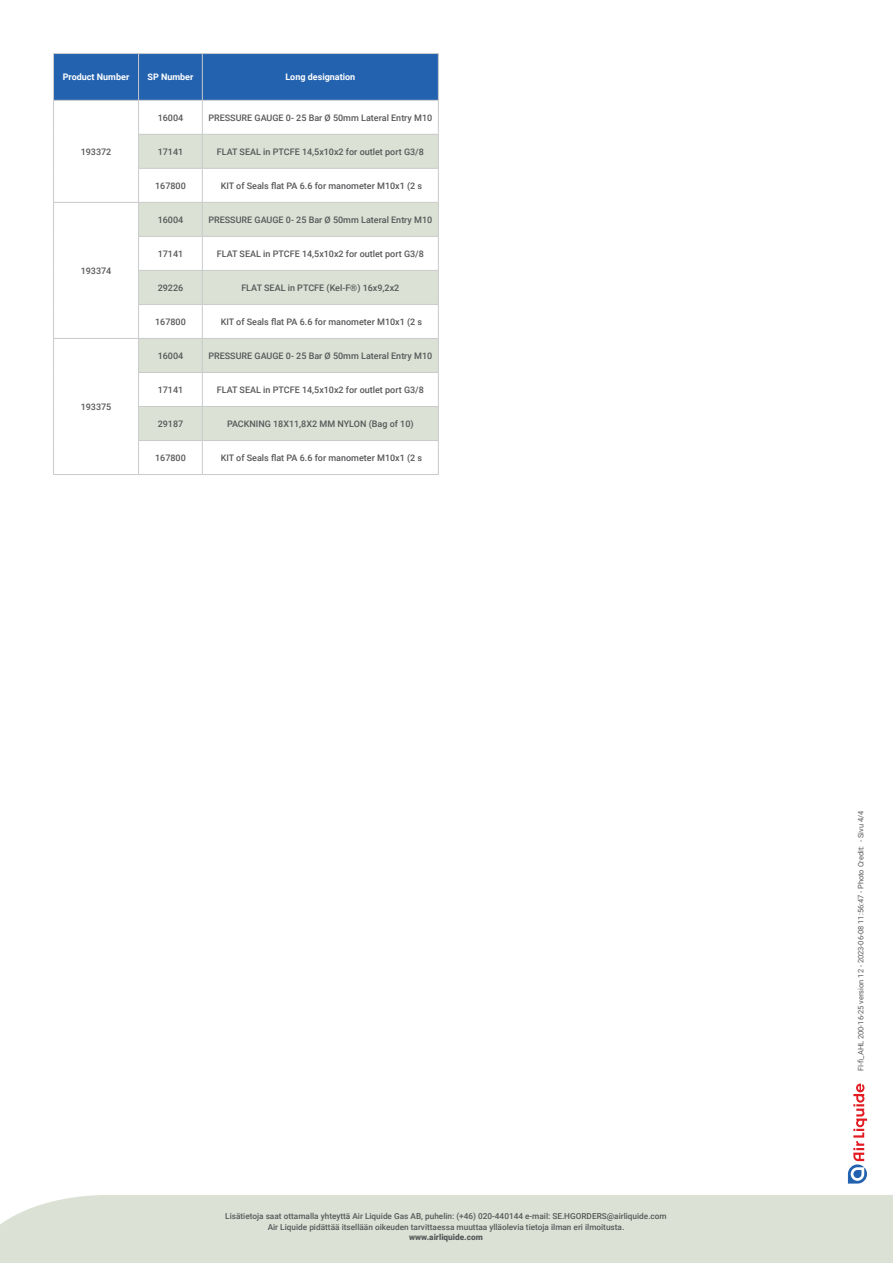
<style>
.page{position:relative;width:893px;height:1263px;background:#fff}
.page>*{position:absolute;margin:0;border:0;box-sizing:border-box;transform-origin:0 0}
.Tableau_texte_intéri{font:500 9px "Roboto";color:#57585a}
.Tableau_entete_blanc{font:700 9px "Roboto";color:#fff}
.t1{font:500 8.25px/10.5px "Roboto";color:#57585a;text-align:center}
.t2{font:900 8.25px "Roboto";color:#57585a}
.t3{font:7.5px "Roboto";color:#57585a}
</style>
<div class="page">
<div style="left:0;top:1195px;width:893px;height:68px;background:#dbe1d4"></div>
<svg style="left:848px;top:1083px;width:19px;height:100px"></svg>
<div style="left:54px;top:54px;width:384px;height:46px;background:#2362af"></div>
<svg style="left:139px;top:135px;width:299px;height:305px;fill:#dbe1d4"></svg>
<hr style="left:202px;top:101px;width:1px;height:33px;background:#c9cacc">
<hr style="left:138px;top:134px;width:64px;height:1px;background:#c9cacc">
<hr style="left:202px;top:135px;width:1px;height:33px;background:#c9cacc">
<hr style="left:138px;top:168px;width:64px;height:1px;background:#c9cacc">
<hr style="left:202px;top:169px;width:1px;height:33px;background:#c9cacc">
<hr style="left:139px;top:202px;width:63px;height:1px;background:#c9cacc">
<hr style="left:202px;top:203px;width:1px;height:33px;background:#c9cacc">
<hr style="left:138px;top:236px;width:64px;height:1px;background:#c9cacc">
<hr style="left:202px;top:237px;width:1px;height:33px;background:#c9cacc">
<hr style="left:138px;top:270px;width:64px;height:1px;background:#c9cacc">
<hr style="left:202px;top:271px;width:1px;height:33px;background:#c9cacc">
<hr style="left:138px;top:304px;width:64px;height:1px;background:#c9cacc">
<hr style="left:202px;top:305px;width:1px;height:33px;background:#c9cacc">
<hr style="left:139px;top:338px;width:63px;height:1px;background:#c9cacc">
<hr style="left:202px;top:339px;width:1px;height:33px;background:#c9cacc">
<hr style="left:138px;top:372px;width:64px;height:1px;background:#c9cacc">
<hr style="left:202px;top:373px;width:1px;height:33px;background:#c9cacc">
<hr style="left:138px;top:406px;width:64px;height:1px;background:#c9cacc">
<hr style="left:202px;top:407px;width:1px;height:33px;background:#c9cacc">
<hr style="left:138px;top:440px;width:64px;height:1px;background:#c9cacc">
<hr style="left:202px;top:441px;width:1px;height:33px;background:#c9cacc">
<hr style="left:139px;top:474px;width:63px;height:1px;background:#c9cacc">
<hr style="left:438px;top:101px;width:1px;height:33px;background:#c9cacc">
<hr style="left:202px;top:134px;width:237px;height:1px;background:#c9cacc">
<hr style="left:438px;top:135px;width:1px;height:33px;background:#c9cacc">
<hr style="left:202px;top:168px;width:237px;height:1px;background:#c9cacc">
<hr style="left:438px;top:169px;width:1px;height:33px;background:#c9cacc">
<hr style="left:202px;top:202px;width:237px;height:1px;background:#c9cacc">
<hr style="left:438px;top:203px;width:1px;height:33px;background:#c9cacc">
<hr style="left:202px;top:236px;width:237px;height:1px;background:#c9cacc">
<hr style="left:438px;top:237px;width:1px;height:33px;background:#c9cacc">
<hr style="left:202px;top:270px;width:237px;height:1px;background:#c9cacc">
<hr style="left:438px;top:271px;width:1px;height:33px;background:#c9cacc">
<hr style="left:202px;top:304px;width:237px;height:1px;background:#c9cacc">
<hr style="left:438px;top:305px;width:1px;height:33px;background:#c9cacc">
<hr style="left:202px;top:338px;width:237px;height:1px;background:#c9cacc">
<hr style="left:438px;top:339px;width:1px;height:33px;background:#c9cacc">
<hr style="left:202px;top:372px;width:237px;height:1px;background:#c9cacc">
<hr style="left:438px;top:373px;width:1px;height:33px;background:#c9cacc">
<hr style="left:202px;top:406px;width:237px;height:1px;background:#c9cacc">
<hr style="left:438px;top:407px;width:1px;height:33px;background:#c9cacc">
<hr style="left:202px;top:440px;width:237px;height:1px;background:#c9cacc">
<hr style="left:438px;top:441px;width:1px;height:33px;background:#c9cacc">
<hr style="left:202px;top:474px;width:237px;height:1px;background:#c9cacc">
<hr style="left:53px;top:53px;width:86px;height:1px;background:#c9cacc">
<hr style="left:53px;top:54px;width:1px;height:46px;background:#c9cacc">
<hr style="left:139px;top:53px;width:63px;height:1px;background:#c9cacc">
<hr style="left:138px;top:54px;width:1px;height:46px;background:#c9cacc">
<hr style="left:202px;top:53px;width:237px;height:1px;background:#c9cacc">
<hr style="left:202px;top:54px;width:1px;height:46px;background:#c9cacc">
<hr style="left:438px;top:54px;width:1px;height:46px;background:#c9cacc">
<hr style="left:53px;top:100px;width:86px;height:1px;background:#c9cacc">
<hr style="left:53px;top:101px;width:1px;height:33px;background:#c9cacc">
<hr style="left:139px;top:100px;width:63px;height:1px;background:#c9cacc">
<hr style="left:138px;top:101px;width:1px;height:33px;background:#c9cacc">
<hr style="left:202px;top:100px;width:237px;height:1px;background:#c9cacc">
<hr style="left:53px;top:134px;width:1px;height:34px;background:#c9cacc">
<hr style="left:138px;top:135px;width:1px;height:33px;background:#c9cacc">
<hr style="left:53px;top:168px;width:1px;height:34px;background:#c9cacc">
<hr style="left:138px;top:169px;width:1px;height:33px;background:#c9cacc">
<hr style="left:53px;top:202px;width:86px;height:1px;background:#c9cacc">
<hr style="left:53px;top:203px;width:1px;height:33px;background:#c9cacc">
<hr style="left:138px;top:203px;width:1px;height:33px;background:#c9cacc">
<hr style="left:53px;top:236px;width:1px;height:34px;background:#c9cacc">
<hr style="left:138px;top:237px;width:1px;height:33px;background:#c9cacc">
<hr style="left:53px;top:270px;width:1px;height:34px;background:#c9cacc">
<hr style="left:138px;top:271px;width:1px;height:33px;background:#c9cacc">
<hr style="left:53px;top:304px;width:1px;height:34px;background:#c9cacc">
<hr style="left:138px;top:305px;width:1px;height:33px;background:#c9cacc">
<hr style="left:53px;top:338px;width:86px;height:1px;background:#c9cacc">
<hr style="left:53px;top:339px;width:1px;height:33px;background:#c9cacc">
<hr style="left:138px;top:339px;width:1px;height:33px;background:#c9cacc">
<hr style="left:53px;top:372px;width:1px;height:34px;background:#c9cacc">
<hr style="left:138px;top:373px;width:1px;height:33px;background:#c9cacc">
<hr style="left:53px;top:406px;width:1px;height:34px;background:#c9cacc">
<hr style="left:138px;top:407px;width:1px;height:33px;background:#c9cacc">
<hr style="left:53px;top:440px;width:1px;height:34px;background:#c9cacc">
<hr style="left:138px;top:441px;width:1px;height:33px;background:#c9cacc">
<hr style="left:53px;top:474px;width:86px;height:1px;background:#c9cacc">
<p class="Tableau_entete_blanc" style="left:63px;top:71px;width:68px">Product Number</p>
<p class="Tableau_entete_blanc" style="left:147px;top:71px;width:47px">SP Number</p>
<p class="Tableau_entete_blanc" style="left:285px;top:71px;width:71px">Long designation</p>
<p class="Tableau_texte_intéri" style="left:81px;top:145px;width:32px">193372</p>
<p class="Tableau_texte_intéri" style="left:81px;top:264px;width:32px">193374</p>
<p class="Tableau_texte_intéri" style="left:81px;top:400px;width:32px">193375</p>
<p class="Tableau_texte_intéri" style="left:158px;top:111px;width:27px">16004</p>
<p class="Tableau_texte_intéri" style="left:208px;top:111px;width:225px">PRESSURE GAUGE 0- 25 Bar Ø 50mm Lateral Entry M10</p>
<p class="Tableau_texte_intéri" style="left:158px;top:145px;width:27px">17141</p>
<p class="Tableau_texte_intéri" style="left:217px;top:145px;width:209px">FLAT SEAL in PTCFE 14,5x10x2 for outlet port G3/8</p>
<p class="Tableau_texte_intéri" style="left:155px;top:179px;width:32px">167800</p>
<p class="Tableau_texte_intéri" style="left:221px;top:179px;width:203px">KIT of Seals flat PA 6.6 for manometer M10x1 (2 s</p>
<p class="Tableau_texte_intéri" style="left:158px;top:213px;width:27px">16004</p>
<p class="Tableau_texte_intéri" style="left:208px;top:213px;width:225px">PRESSURE GAUGE 0- 25 Bar Ø 50mm Lateral Entry M10</p>
<p class="Tableau_texte_intéri" style="left:158px;top:247px;width:27px">17141</p>
<p class="Tableau_texte_intéri" style="left:217px;top:247px;width:209px">FLAT SEAL in PTCFE 14,5x10x2 for outlet port G3/8</p>
<p class="Tableau_texte_intéri" style="left:158px;top:281px;width:27px">29226</p>
<p class="Tableau_texte_intéri" style="left:241px;top:281px;width:159px">FLAT SEAL in PTCFE (Kel-F®) 16x9,2x2</p>
<p class="Tableau_texte_intéri" style="left:155px;top:315px;width:32px">167800</p>
<p class="Tableau_texte_intéri" style="left:221px;top:315px;width:203px">KIT of Seals flat PA 6.6 for manometer M10x1 (2 s</p>
<p class="Tableau_texte_intéri" style="left:158px;top:349px;width:27px">16004</p>
<p class="Tableau_texte_intéri" style="left:208px;top:349px;width:225px">PRESSURE GAUGE 0- 25 Bar Ø 50mm Lateral Entry M10</p>
<p class="Tableau_texte_intéri" style="left:158px;top:383px;width:27px">17141</p>
<p class="Tableau_texte_intéri" style="left:217px;top:383px;width:209px">FLAT SEAL in PTCFE 14,5x10x2 for outlet port G3/8</p>
<p class="Tableau_texte_intéri" style="left:158px;top:417px;width:27px">29187</p>
<p class="Tableau_texte_intéri" style="left:227px;top:417px;width:188px">PACKNING 18X11,8X2 MM NYLON (Bag of 10)</p>
<p class="Tableau_texte_intéri" style="left:155px;top:451px;width:32px">167800</p>
<p class="Tableau_texte_intéri" style="left:221px;top:451px;width:203px">KIT of Seals flat PA 6.6 for manometer M10x1 (2 s</p>
<p class="t1" style="left:225px;top:1211px;width:443px">Lisätietoja saat ottamalla yhteyttä Air Liquide Gas AB, puhelin: (+46) 020-440144 e-mail: SE.HGORDERS@airliquide.com<br>Air Liquide pidättää itsellään oikeuden tarvittaessa muuttaa ylläolevia tietoja ilman eri ilmoitusta.</p>
<p class="t2" style="left:409px;top:1231px;width:75px">www.airliquide.com</p>
<p class="t3" style="left:856px;top:1071px;width:262px;rotate:-90deg">FI-fi_AHL 200-16-25 version 12 - 2023-06-08 11:56:47 - Photo Credit: - Sivu 4/4</p>
</div>
